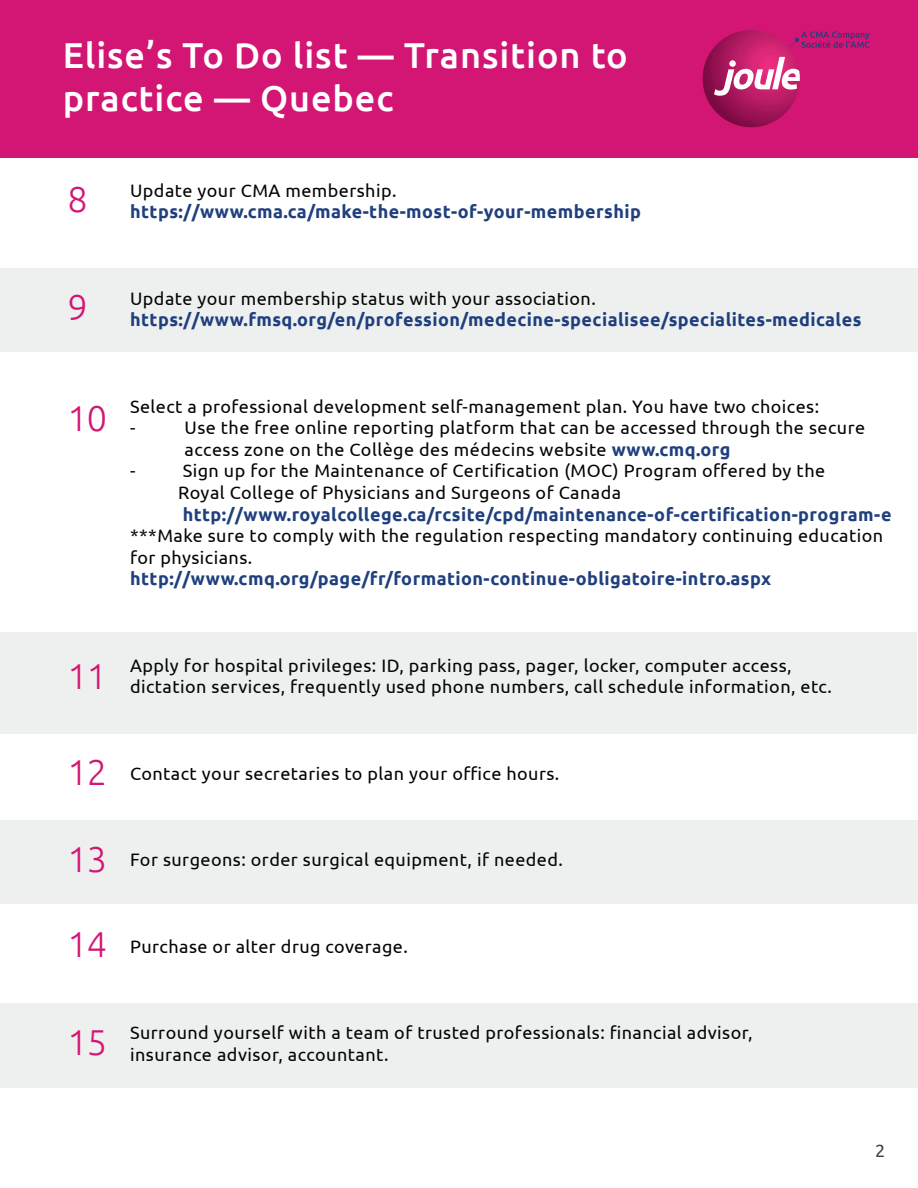
<style>
.page{position:relative;width:918px;height:1188px;background:#fff}
.page>*{position:absolute;margin:0;border:0;box-sizing:border-box;transform-origin:0 0}
.t1{font:500 36px/43.2px "Ubuntu";letter-spacing:.025em;color:#fff}
.t2{font:300 36px "Ubuntu";letter-spacing:-.025em;color:#d31673}
.t3{font:18px/21.6px "Ubuntu";letter-spacing:.025em;color:#040503}
.t4{font:700 18px "Ubuntu";letter-spacing:.025em;color:#1f3f7d}
.t5{font:18px "Ubuntu";color:#434445}
.s1{font-weight:700;color:#1f3f7d}
</style>
<div class="page">
<div style="left:0;top:268px;width:918px;height:84px;background:#eef0f0"></div>
<div style="left:0;top:820px;width:918px;height:84px;background:#eef0f0"></div>
<div style="left:0;top:1003px;width:918px;height:85px;background:#eef0f0"></div>
<div style="left:0;top:632px;width:916px;height:102px;background:#eef0f0"></div>
<div style="left:0;top:0;width:918px;height:158px;background:#d31673"></div>
<svg style="left:703px;top:30px;width:167px;height:97px"></svg>
<h1 class="t1" style="left:63px;top:33px;width:566px">Elise’s To Do list — Transition to practice — Quebec</h1>
<h1 class="t2" style="left:67px;top:178px;width:22px">8</h1>
<p class="t3" style="left:130px;top:179px;width:268px">Update your CMA membership.</p>
<p class="t4" style="left:130px;top:201px;width:512px">https://www.cma.ca/make-the-most-of-your-membership</p>
<h1 class="t2" style="left:67px;top:285px;width:22px">9</h1>
<p class="t3" style="left:130px;top:287px;width:467px">Update your membership status with your association.</p>
<p class="t4" style="left:130px;top:309px;width:733px">https://www.fmsq.org/en/profession/medecine-specialisee/specialites-medicales</p>
<h1 class="t2" style="left:67px;top:396px;width:41px">10</h1>
<p class="t3" style="left:130px;top:395px;width:691px">Select a professional development self-management plan. You have two choices: -</p>
<p class="t3" style="left:185px;top:416px;width:682px">Use the free online reporting platform that can be accessed through the secure access zone on the Collège des médecins website <span class="s1">www.cmq.org</span></p>
<p class="t3" style="left:130px;top:460px;width:7px">-</p>
<p class="t3" style="left:178px;top:460px;width:649px">Sign up for the Maintenance of Certification (MOC) Program offered by the<br>Royal College of Physicians and Surgeons of Canada</p>
<p class="t4" style="left:183px;top:503px;width:710px">http://www.royalcollege.ca/rcsite/cpd/maintenance-of-certification-program-e</p>
<p class="t3" style="left:130px;top:524px;width:755px">***Make sure to comply with the regulation respecting mandatory continuing education for physicians.</p>
<p class="t4" style="left:130px;top:568px;width:642px">http://www.cmq.org/page/fr/formation-continue-obligatoire-intro.aspx</p>
<h1 class="t2" style="left:67px;top:654px;width:41px">11</h1>
<p class="t3" style="left:130px;top:654px;width:703px">Apply for hospital privileges: ID, parking pass, pager, locker, computer access, dictation services, frequently used phone numbers, call schedule information, etc.</p>
<h1 class="t2" style="left:67px;top:750px;width:41px">12</h1>
<h1 class="t2" style="left:67px;top:837px;width:41px">13</h1>
<h1 class="t2" style="left:67px;top:923px;width:41px">14</h1>
<p class="t3" style="left:130px;top:762px;width:431px">Contact your secretaries to plan your office hours.</p>
<p class="t3" style="left:130px;top:848px;width:434px">For surgeons: order surgical equipment, if needed.</p>
<p class="t3" style="left:130px;top:935px;width:279px">Purchase or alter drug coverage.</p>
<h1 class="t2" style="left:67px;top:1020px;width:41px">15</h1>
<p class="t3" style="left:130px;top:1021px;width:624px">Surround yourself with a team of trusted professionals: financial advisor, insurance advisor, accountant.</p>
<p class="t5" style="left:875px;top:1140px;width:12px">2</p>
</div>
